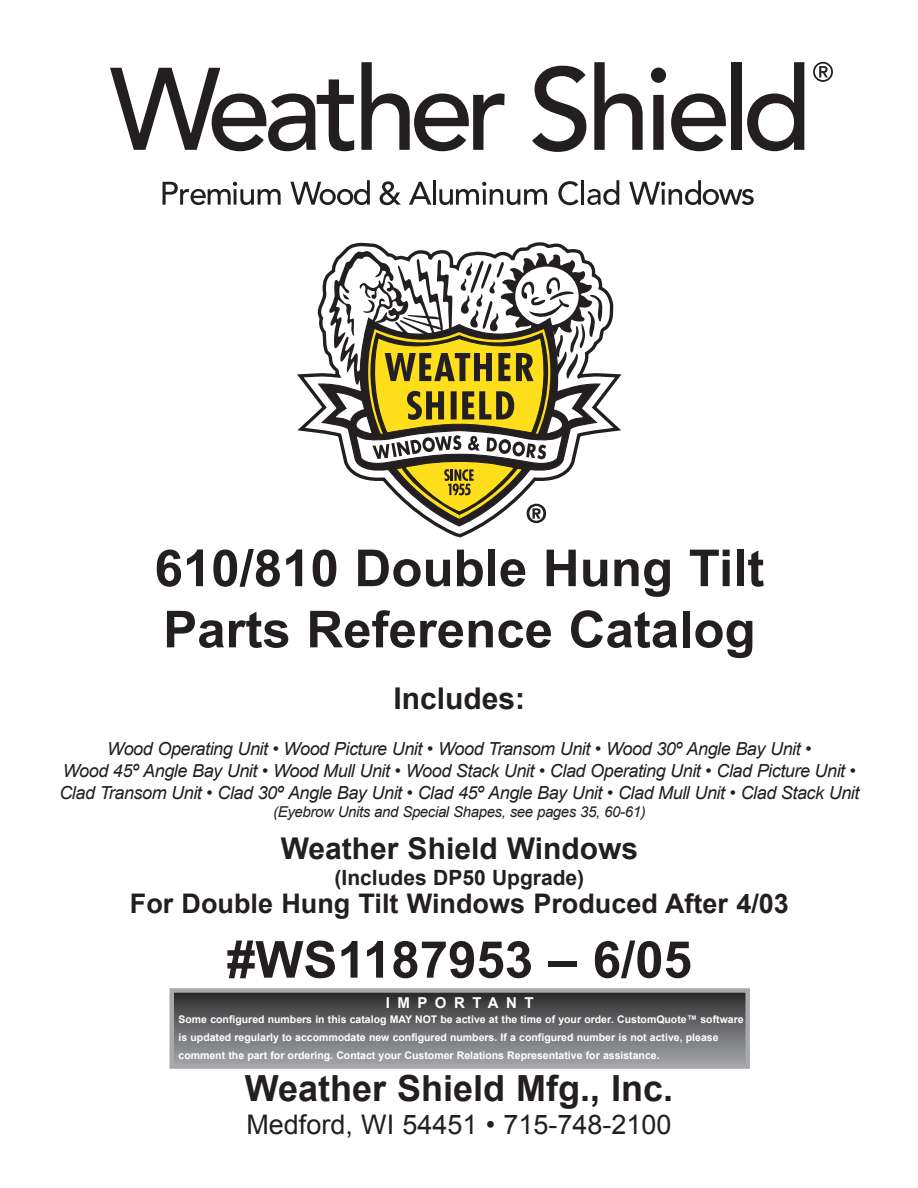
<style>
.page{position:relative;width:918px;height:1188px;background:#fff}
.page>*{position:absolute;margin:0;border:0;box-sizing:border-box;transform-origin:0 0}
.t1{font:700 51px/61.2px "Arial";color:#231f20}
.t2{font:700 36px "Arial";color:#231f20}
.t3{font:700 30px "Arial";color:#231f20}
.t4{font:700 27px "Arial";color:#231f20}
.t5{font:27px "Arial";color:#231f20}
.t6{font:700 21px "Arial";color:#231f20}
.t7{font:italic 18px/21.6px "Arial";letter-spacing:-.025em;color:#231f20;text-align:center}
.t8{font:italic 15px "Arial";letter-spacing:-.025em;color:#231f20}
.t9{font:700 15px "Arial";letter-spacing:.5em;color:#fff}
.t10{font:700 10.5px/18px "Arial";color:#fff}
.s1{font-style:italic}
</style>
<div class="page">
<svg style="left:297px;top:242px;width:325px;height:296px"></svg>
<svg style="left:317px;top:316px;width:285px;height:211px"></svg>
<svg style="left:328px;top:250px;width:275px;height:273px"></svg>
<svg style="left:110px;top:68px;width:244px;height:83px"></svg>
<svg style="left:361px;top:62px;width:144px;height:89px"></svg>
<svg style="left:532px;top:66px;width:54px;height:86px"></svg>
<svg style="left:594px;top:62px;width:49px;height:88px"></svg>
<svg style="left:651px;top:68px;width:75px;height:83px"></svg>
<div style="left:731px;top:62px;width:10px;height:88px;background:#231f20"></div>
<svg style="left:747px;top:62px;width:57px;height:89px"></svg>
<svg style="left:813px;top:62px;width:20px;height:20px"></svg>
<svg style="left:163px;top:182px;width:118px;height:23px"></svg>
<svg style="left:290px;top:180px;width:80px;height:25px"></svg>
<svg style="left:380px;top:181px;width:21px;height:24px"></svg>
<svg style="left:409px;top:182px;width:22px;height:23px"></svg>
<hr style="left:433px;top:180px;width:3px;height:25px;background:#231f20">
<svg style="left:439px;top:182px;width:108px;height:23px"></svg>
<svg style="left:558px;top:181px;width:21px;height:24px"></svg>
<hr style="left:581px;top:180px;width:3px;height:25px;background:#231f20">
<svg style="left:587px;top:180px;width:32px;height:25px"></svg>
<svg style="left:629px;top:180px;width:125px;height:25px"></svg>
<svg style="left:175px;top:993px;width:570px;height:71px;background:#68696c"></svg>
<div style="left:170px;top:988px;width:580px;height:81px;border:4px solid #a8a9ad"></div>
<h1 class="t1" style="left:155px;top:539px;width:611px">610/810 Double Hung Tilt<br>Parts Reference Catalog</h1>
<h3 class="t3" style="left:394px;top:678px;width:133px">Includes:</h3>
<p class="t7" style="left:59px;top:738px;width:802px">Wood Operating Unit • Wood Picture Unit • Wood Transom Unit • Wood 30º Angle Bay Unit •<br>Wood 45º Angle Bay Unit • Wood Mull Unit • Wood Stack Unit • Clad Operating Unit • Clad Picture Unit •<br>Clad Transom Unit • Clad 30º Angle Bay Unit • Clad 45º Angle Bay Unit • Clad Mull Unit • Clad Stack Unit</p>
<h3 class="t8" style="left:273px;top:802px;width:374px">(Eyebrow Units and Special Shapes, see pages 35, 60-61)</h3>
<h3 class="t3" style="left:281px;top:829px;width:359px">Weather Shield Windows</h3>
<h3 class="t6" style="left:335px;top:863px;width:251px">(Includes DP50 Upgrade)</h3>
<h3 class="t4" style="left:130px;top:886px;width:660px">For Double Hung Tilt Windows Produced After 4/03</h3>
<h1 class="t1" style="left:227px;top:931px;width:467px">#WS1187953 – 6/05</h1>
<h3 class="t9" style="left:386px;top:993px;width:150px">IMPORTANT</h3>
<p class="t10" style="left:179px;top:1011px;width:245px">Some configured numbers in this catalog may not</p>
<p class="t10" style="left:179px;top:1011px;width:567px;text-indent:262px">be active at the time of your order<span class="s1">.</span> CustomQuote™ software is updated regularly to accommodate new configured numbers. If a configured number is not active, please comment the part for ordering. Contact your Customer Relations Representative for assistance.</p>
<h2 class="t2" style="left:245px;top:1065px;width:430px">Weather Shield Mfg., Inc.</h2>
<h3 class="t5" style="left:246px;top:1107px;width:427px">Medford, WI 54451 • 715-748-2100</h3>
</div>
